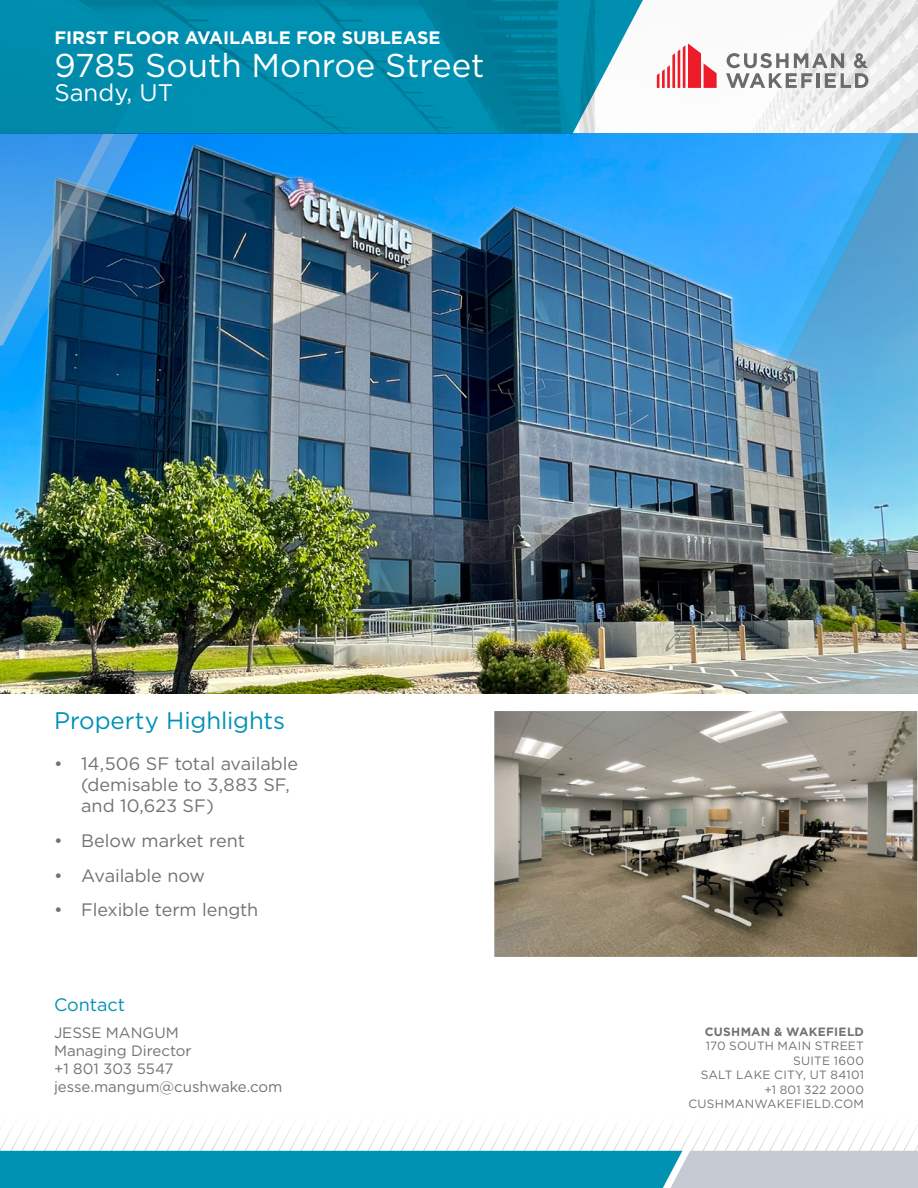
<style>
.page{position:relative;width:918px;height:1188px;background:#fff}
.page>*{position:absolute;margin:0;border:0;box-sizing:border-box;transform-origin:0 0}
.t1{font:33px "Gotham";color:#fff}
.t2{font:24px "Gotham";letter-spacing:-.005em;color:#0092b3}
.t3{font:24px "Gotham";color:#fff}
.t4{font:18px/21.1px "Gotham";letter-spacing:-.005em;color:#717271}
.t5{font:700 18px "Gotham";color:#fff}
.t6{font:18px "Gotham";color:#0092b3}
.t7{font:15px "Gotham";color:#717271}
.t8{font:12px "Gotham";letter-spacing:.02em;color:#717271}
.t9{font:700 12px "Gotham";letter-spacing:.02em;color:#717271}
</style>
<div class="page">
<img style="left:643px;top:0;width:275px;height:134px">
<svg style="left:0;top:1125px;width:918px;height:26px"></svg>
<svg style="left:0;top:1151px;width:918px;height:37px;background:#35a1bb"></svg>
<svg style="left:657px;top:43px;width:60px;height:45px"></svg>
<svg style="left:726px;top:53px;width:142px;height:35px"></svg>
<img style="left:0;top:134px;width:918px;height:559px">
<svg style="left:138px;top:134px;width:50px;height:212px;background:#054983"></svg>
<svg style="left:0;top:0;width:643px;height:134px;background:#0d90ae"></svg>
<img style="left:654px;top:134px;width:264px;height:479px">
<svg style="left:702px;top:134px;width:205px;height:363px;background:#54a4d9"></svg>
<svg style="left:0;top:134px;width:138px;height:268px;background:#2671a9"></svg>
<img style="left:496px;top:713px;width:419px;height:242px">
<div style="left:493px;top:710px;width:425px;height:248px;border:2px solid #fff"></div>
<p class="t5" style="left:54px;top:26px;width:388px">FIRST FLOOR AVAILABLE FOR SUBLEASE</p>
<p class="t1" style="left:54px;top:45px;width:432px">9785 South Monroe Street</p>
<p class="t3" style="left:54px;top:78px;width:120px">Sandy, UT</p>
<p class="t2" style="left:54px;top:705px;width:233px">Property Highlights</p>
<p class="t4" style="left:81px;top:753px;width:218px;text-indent:-27px">• 14,506 SF total available (demisable to 3,883 SF, and 10,623 SF)</p>
<p class="t4" style="left:54px;top:830px;width:192px">• Below market rent</p>
<p class="t4" style="left:54px;top:864px;width:153px">• Available now</p>
<p class="t4" style="left:54px;top:899px;width:206px">• Flexible term length</p>
<p class="t6" style="left:54px;top:993px;width:73px">Contact</p>
<p class="t7" style="left:54px;top:1024px;width:126px">JESSE MANGUM</p>
<p class="t7" style="left:54px;top:1042px;width:139px">Managing Director</p>
<p class="t7" style="left:54px;top:1060px;width:121px">+1 801 303 5547</p>
<p class="t7" style="left:54px;top:1078px;width:230px">jesse.mangum@cushwake.com</p>
<p class="t9" style="left:705px;top:1024px;width:161px">CUSHMAN &amp; WAKEFIELD</p>
<p class="t8" style="left:706px;top:1038px;width:160px">170 SOUTH MAIN STREET</p>
<p class="t8" style="left:793px;top:1053px;width:72px">SUITE 1600</p>
<p class="t8" style="left:701px;top:1067px;width:165px">SALT LAKE CITY, UT 84101</p>
<p class="t8" style="left:765px;top:1082px;width:101px">+1 801 322 2000</p>
<p class="t8" style="left:688px;top:1096px;width:177px">CUSHMANWAKEFIELD.COM</p>
</div>
